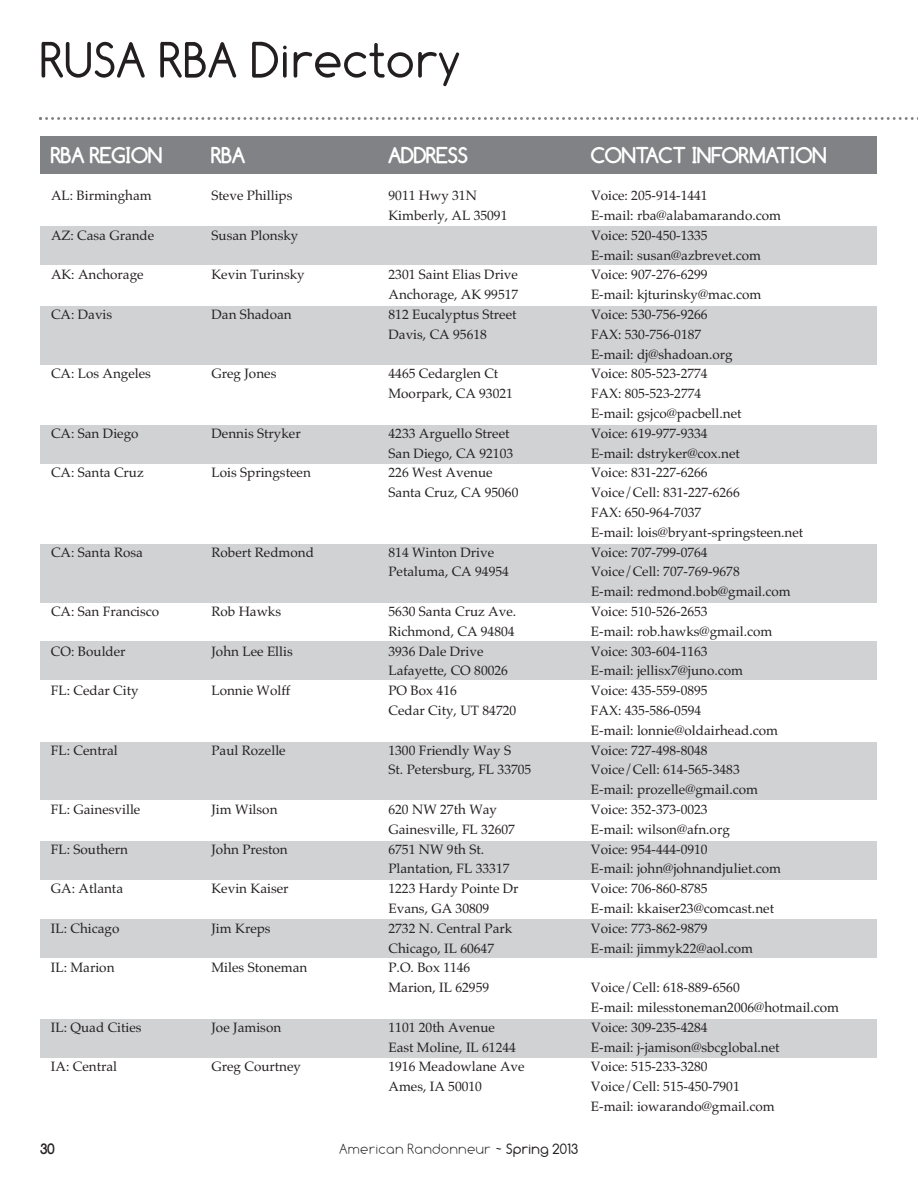
<style>
.page{position:relative;width:918px;height:1188px;background:#fff}
.page>*{position:absolute;margin:0;border:0;box-sizing:border-box;transform-origin:0 0}
.t1{font:51px "Comfortaa";color:#231f20}
.t2{font:22.5px "Comfortaa Bold OTF";color:#fff}
.t3{font:100 15px "Comfortaa";color:#231f20}
.t4{font:700 15px "Comfortaa";color:#231f20}
.t5{font:13.5px/19.8px "Palatino";color:#231f20}
.s1{font-weight:400}
</style>
<div class="page">
<div style="left:40px;top:226px;width:838px;height:39px;background:#d1d2d4"></div>
<div style="left:40px;top:306px;width:838px;height:58px;background:#d1d2d4"></div>
<div style="left:40px;top:426px;width:838px;height:38px;background:#d1d2d4"></div>
<div style="left:40px;top:544px;width:838px;height:59px;background:#d1d2d4"></div>
<div style="left:40px;top:642px;width:838px;height:38px;background:#d1d2d4"></div>
<div style="left:40px;top:742px;width:838px;height:58px;background:#d1d2d4"></div>
<div style="left:40px;top:841px;width:838px;height:39px;background:#d1d2d4"></div>
<div style="left:40px;top:919px;width:838px;height:39px;background:#d1d2d4"></div>
<div style="left:40px;top:1020px;width:838px;height:38px;background:#d1d2d4"></div>
<div style="left:40px;top:136px;width:838px;height:38px;background:#808285"></div>
<svg style="left:39px;top:117px;width:879px;height:3px"></svg>
<h1 class="t1" style="left:40px;top:30px;width:423px">RUSA RBA Directory</h1>
<h2 class="t2" style="left:51px;top:142px;width:113px">RBA REGION</h2>
<h2 class="t2" style="left:211px;top:142px;width:35px">RBA</h2>
<h2 class="t2" style="left:388px;top:142px;width:81px">ADDRESS</h2>
<h2 class="t2" style="left:591px;top:142px;width:237px">CONTACT INFORMATION</h2>
<p class="t5" style="left:51px;top:186px;width:102px">AL: Birmingham</p>
<p class="t5" style="left:212px;top:186px;width:82px">Steve Phillips</p>
<p class="t5" style="left:389px;top:186px;width:90px">9011 Hwy 31N</p>
<p class="t5" style="left:591px;top:186px;width:118px">Voice: 205-914-1441</p>
<p class="t5" style="left:389px;top:205px;width:120px">Kimberly, AL 35091</p>
<p class="t5" style="left:591px;top:205px;width:192px">E-mail: rba@alabamarando.com</p>
<p class="t5" style="left:51px;top:225px;width:105px">AZ: Casa Grande</p>
<p class="t5" style="left:212px;top:225px;width:88px">Susan Plonsky</p>
<p class="t5" style="left:591px;top:225px;width:172px">Voice: 520-450-1335<br>E-mail: susan@azbrevet.com</p>
<p class="t5" style="left:51px;top:265px;width:94px">AK: Anchorage</p>
<p class="t5" style="left:212px;top:265px;width:95px">Kevin Turinsky</p>
<p class="t5" style="left:389px;top:265px;width:131px">2301 Saint Elias Drive</p>
<p class="t5" style="left:591px;top:265px;width:118px">Voice: 907-276-6299</p>
<p class="t5" style="left:389px;top:285px;width:131px">Anchorage, AK 99517</p>
<p class="t5" style="left:591px;top:285px;width:172px">E-mail: kjturinsky@mac.com</p>
<p class="t5" style="left:51px;top:304px;width:63px">CA: Davis</p>
<p class="t5" style="left:212px;top:304px;width:82px">Dan Shadoan</p>
<p class="t5" style="left:389px;top:304px;width:130px">812 Eucalyptus Street</p>
<p class="t5" style="left:591px;top:304px;width:118px">Voice: 530-756-9266</p>
<p class="t5" style="left:389px;top:324px;width:100px">Davis, CA 95618</p>
<p class="t5" style="left:591px;top:324px;width:143px">FAX: 530-756-0187<br>E-mail: dj@shadoan.org</p>
<p class="t5" style="left:51px;top:364px;width:101px">CA: Los Angeles</p>
<p class="t5" style="left:212px;top:364px;width:66px">Greg Jones</p>
<p class="t5" style="left:389px;top:364px;width:111px">4465 Cedarglen Ct</p>
<p class="t5" style="left:591px;top:364px;width:118px">Voice: 805-523-2774</p>
<p class="t5" style="left:389px;top:384px;width:126px">Moorpark, CA 93021</p>
<p class="t5" style="left:591px;top:384px;width:152px">FAX: 805-523-2774<br>E-mail: gsjco@pacbell.net</p>
<p class="t5" style="left:51px;top:423px;width:89px">CA: San Diego</p>
<p class="t5" style="left:212px;top:423px;width:91px">Dennis Stryker</p>
<p class="t5" style="left:389px;top:423px;width:123px">4233 Arguello Street</p>
<p class="t5" style="left:591px;top:423px;width:118px">Voice: 619-977-9334</p>
<p class="t5" style="left:389px;top:443px;width:126px">San Diego, CA 92103</p>
<p class="t5" style="left:591px;top:443px;width:151px">E-mail: dstryker@cox.net</p>
<p class="t5" style="left:51px;top:463px;width:94px">CA: Santa Cruz</p>
<p class="t5" style="left:212px;top:463px;width:101px">Lois Springsteen</p>
<p class="t5" style="left:389px;top:463px;width:106px">226 West Avenue</p>
<p class="t5" style="left:591px;top:463px;width:118px">Voice: 831-227-6266</p>
<p class="t5" style="left:389px;top:483px;width:131px">Santa Cruz, CA 95060</p>
<p class="t5" style="left:591px;top:483px;width:214px">Voice/Cell: 831-227-6266<br>FAX: 650-964-7037<br>E-mail: lois@bryant-springsteen.net</p>
<p class="t5" style="left:51px;top:542px;width:93px">CA: Santa Rosa</p>
<p class="t5" style="left:212px;top:542px;width:104px">Robert Redmond</p>
<p class="t5" style="left:389px;top:542px;width:107px">814 Winton Drive</p>
<p class="t5" style="left:591px;top:542px;width:118px">Voice: 707-799-0764</p>
<p class="t5" style="left:389px;top:562px;width:122px">Petaluma, CA 94954</p>
<p class="t5" style="left:591px;top:562px;width:201px">Voice/Cell: 707-769-9678<br>E-mail: redmond.bob@gmail.com</p>
<p class="t5" style="left:51px;top:601px;width:110px">CA: San Francisco</p>
<p class="t5" style="left:212px;top:601px;width:71px">Rob Hawks</p>
<p class="t5" style="left:389px;top:601px;width:129px">5630 Santa Cruz Ave.</p>
<p class="t5" style="left:591px;top:601px;width:118px">Voice: 510-526-2653</p>
<p class="t5" style="left:389px;top:621px;width:128px">Richmond, CA 94804</p>
<p class="t5" style="left:591px;top:621px;width:183px">E-mail: rob.hawks@gmail.com</p>
<p class="t5" style="left:51px;top:641px;width:76px">CO: Boulder</p>
<p class="t5" style="left:211px;top:641px;width:83px">John Lee Ellis</p>
<p class="t5" style="left:388px;top:641px;width:97px">3936 Dale Drive</p>
<p class="t5" style="left:591px;top:641px;width:118px">Voice: 303-604-1163</p>
<p class="t5" style="left:388px;top:661px;width:121px">Lafayette, CO 80026</p>
<p class="t5" style="left:591px;top:661px;width:154px">E-mail: jellisx7@juno.com</p>
<p class="t5" style="left:51px;top:681px;width:89px">FL: Cedar City</p>
<p class="t5" style="left:211px;top:681px;width:80px">Lonnie Wolff</p>
<p class="t5" style="left:388px;top:681px;width:70px">PO Box 416</p>
<p class="t5" style="left:591px;top:681px;width:118px">Voice: 435-559-0895</p>
<p class="t5" style="left:388px;top:700px;width:129px">Cedar City, UT 84720</p>
<p class="t5" style="left:591px;top:700px;width:189px">FAX: 435-586-0594<br>E-mail: lonnie@oldairhead.com</p>
<p class="t5" style="left:51px;top:740px;width:68px">FL: Central</p>
<p class="t5" style="left:211px;top:740px;width:76px">Paul Rozelle</p>
<p class="t5" style="left:388px;top:740px;width:124px">1300 Friendly Way S</p>
<p class="t5" style="left:591px;top:740px;width:118px">Voice: 727-498-8048</p>
<p class="t5" style="left:388px;top:760px;width:144px">St. Petersburg, FL 33705</p>
<p class="t5" style="left:591px;top:760px;width:169px">Voice/Cell: 614-565-3483<br>E-mail: prozelle@gmail.com</p>
<p class="t5" style="left:51px;top:799px;width:91px">FL: Gainesville</p>
<p class="t5" style="left:211px;top:799px;width:68px">Jim Wilson</p>
<p class="t5" style="left:388px;top:799px;width:110px">620 NW 27th Way</p>
<p class="t5" style="left:591px;top:799px;width:118px">Voice: 352-373-0023</p>
<p class="t5" style="left:388px;top:819px;width:128px">Gainesville, FL 32607</p>
<p class="t5" style="left:591px;top:819px;width:140px">E-mail: wilson@afn.org</p>
<p class="t5" style="left:51px;top:839px;width:79px">FL: Southern</p>
<p class="t5" style="left:211px;top:839px;width:78px">John Preston</p>
<p class="t5" style="left:388px;top:839px;width:97px">6751 NW 9th St.</p>
<p class="t5" style="left:591px;top:839px;width:118px">Voice: 954-444-0910</p>
<p class="t5" style="left:388px;top:859px;width:123px">Plantation, FL 33317</p>
<p class="t5" style="left:591px;top:859px;width:192px">E-mail: john@johnandjuliet.com</p>
<p class="t5" style="left:51px;top:879px;width:74px">GA: Atlanta</p>
<p class="t5" style="left:211px;top:879px;width:79px">Kevin Kaiser</p>
<p class="t5" style="left:388px;top:879px;width:132px">1223 Hardy Pointe Dr</p>
<p class="t5" style="left:591px;top:879px;width:118px">Voice: 706-860-8785</p>
<p class="t5" style="left:388px;top:898px;width:102px">Evans, GA 30809</p>
<p class="t5" style="left:591px;top:898px;width:185px">E-mail: kkaiser23@comcast.net</p>
<p class="t5" style="left:51px;top:918px;width:70px">IL: Chicago</p>
<p class="t5" style="left:211px;top:918px;width:61px">Jim Kreps</p>
<p class="t5" style="left:388px;top:918px;width:125px">2732 N. Central Park</p>
<p class="t5" style="left:591px;top:918px;width:118px">Voice: 773-862-9879</p>
<p class="t5" style="left:388px;top:938px;width:107px">Chicago, IL 60647</p>
<p class="t5" style="left:591px;top:938px;width:164px">E-mail: jimmyk22@aol.com</p>
<p class="t5" style="left:51px;top:958px;width:65px">IL: Marion</p>
<p class="t5" style="left:211px;top:958px;width:97px">Miles Stoneman</p>
<p class="t5" style="left:388px;top:958px;width:102px">P.O. Box 1146<br>Marion, IL 62959</p>
<p class="t5" style="left:591px;top:978px;width:250px">Voice/Cell: 618-889-6560<br>E-mail: milesstoneman2006@hotmail.com</p>
<p class="t5" style="left:51px;top:1017px;width:92px">IL: Quad Cities</p>
<p class="t5" style="left:212px;top:1017px;width:71px">Joe Jamison</p>
<p class="t5" style="left:389px;top:1017px;width:108px">1101 20th Avenue</p>
<p class="t5" style="left:591px;top:1017px;width:118px">Voice: 309-235-4284</p>
<p class="t5" style="left:388px;top:1037px;width:129px">East Moline, IL 61244</p>
<p class="t5" style="left:591px;top:1037px;width:190px">E-mail: j-jamison@sbcglobal.net</p>
<p class="t5" style="left:51px;top:1057px;width:68px">IA: Central</p>
<p class="t5" style="left:211px;top:1057px;width:91px">Greg Courtney</p>
<p class="t5" style="left:388px;top:1057px;width:138px">1916 Meadowlane Ave</p>
<p class="t5" style="left:591px;top:1057px;width:118px">Voice: 515-233-3280</p>
<p class="t5" style="left:388px;top:1077px;width:95px">Ames, IA 50010</p>
<p class="t5" style="left:591px;top:1077px;width:185px">Voice/Cell: 515-450-7901<br>E-mail: iowarando@gmail.com</p>
<p class="t4" style="left:40px;top:1140px;width:16px">30</p>
<p class="t3" style="left:340px;top:1140px;width:240px">American Randonneur ~ <span class="s1">Spring 2013</span></p>
</div>
